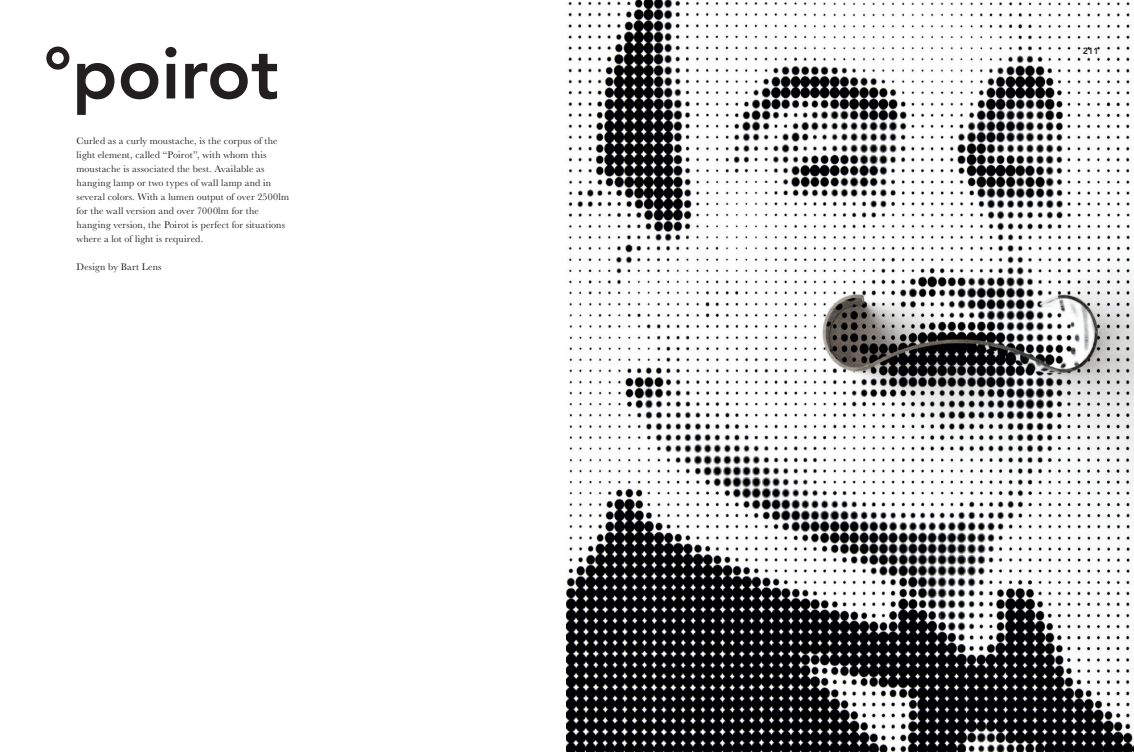
<style>
.page{position:relative;width:1134px;height:752px;background:#fff}
.page>*{position:absolute;margin:0;border:0;box-sizing:border-box;transform-origin:0 0}
.t1{font:800 72px "Avenir";color:#231f20}
.t2{font:10px/14px "Baskerville";letter-spacing:.015em;color:#231f20}
.t3{font:800 9px "Avenir";color:#231f20}
</style>
<div class="page">
<img style="left:567px;top:0;width:567px;height:751px">
<p class="t1" style="left:43px;top:17px;width:237px">°poirot</p>
<p class="t2" style="left:77px;top:134px;width:214px">Curled as a curly moustache, is the corpus of the light element, called “Poirot”, with whom this moustache is associated the best. Available as hanging lamp or two types of wall lamp and in several colors. With a lumen output of over 2500lm for the wall version and over 7000lm for the hanging version, the Poirot is perfect for situations where a lot of light is required.</p>
<p class="t2" style="left:77px;top:260px;width:87px">Design by Bart Lens</p>
<p class="t3" style="left:1083px;top:44px;width:17px">211</p>
</div>
